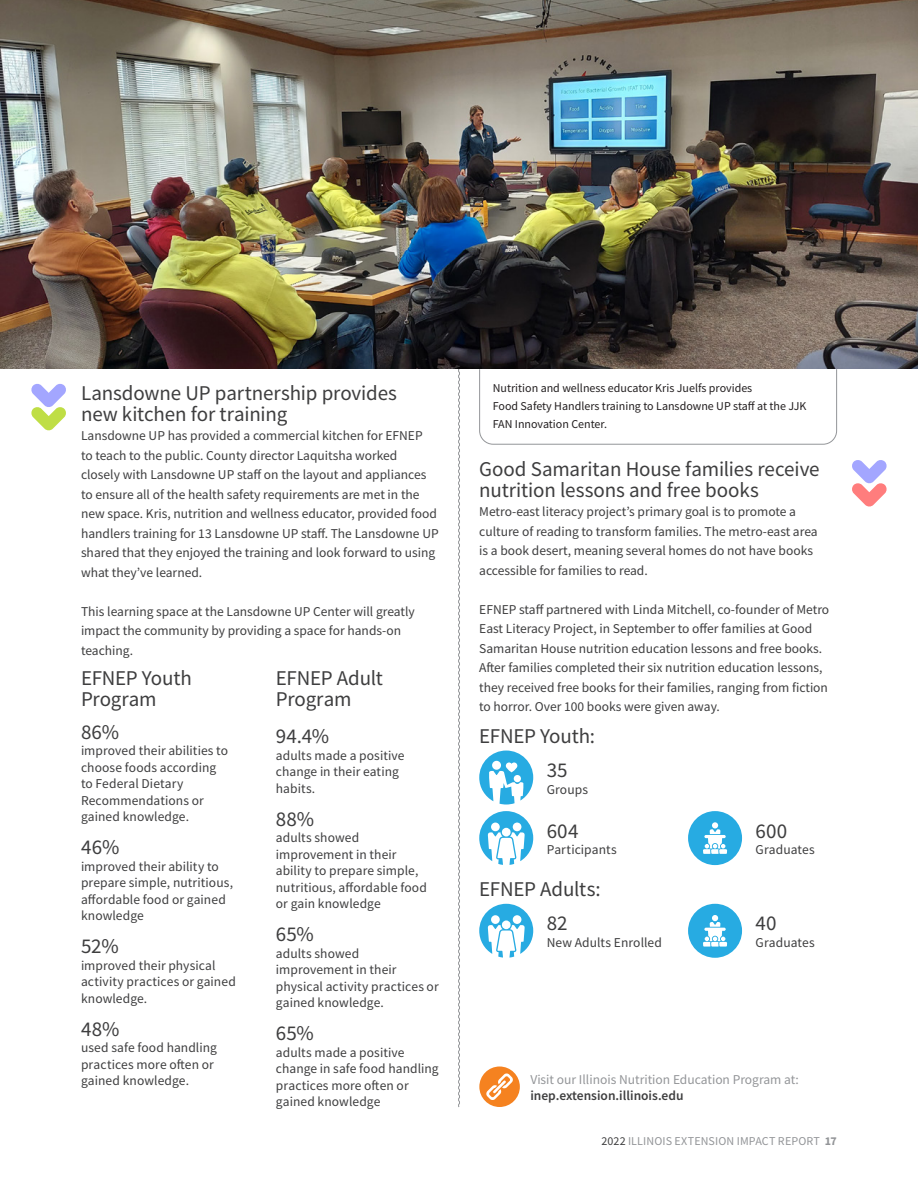
<style>
.page{position:relative;width:918px;height:1188px;background:#fff}
.page>*{position:absolute;margin:0;border:0;box-sizing:border-box;transform-origin:0 0}
.Article_Title{font:21px/21px "Source Sans Pro";letter-spacing:-.005em;color:#3e3e3f}
.Statistic_Number{font:21px "Source Sans Pro";letter-spacing:.005em;color:#3e3e3f}
.Article_Title-2{font:13.5px/19.5px "Source Sans Pro";color:#3e3e3f}
.Statistic_Text{font:13.5px/16.5px "Source Sans Pro";letter-spacing:.005em;color:#3e3e3f}
.Website_Call_to_Acti{font:13.5px "Source Sans Pro";color:#939598}
.Website_Call_to_Acti-2{font:600 13.5px "Source Sans Pro";color:#3e3e3f}
.Image_Caption{font:12px/18px "Source Sans Pro";color:#231f20}
.t1{font:12px "Source Sans Pro";letter-spacing:.01em;color:#939598}
.s1{color:#3e3e3f}
.s2{font-weight:700}
</style>
<div class="page">
<svg style="left:458px;top:369px;width:2px;height:738px"></svg>
<svg style="left:479px;top:369px;width:358px;height:76px"></svg>
<svg style="left:479px;top:1067px;width:41px;height:40px"></svg>
<svg style="left:479px;top:751px;width:54px;height:54px"></svg>
<svg style="left:479px;top:811px;width:54px;height:54px"></svg>
<svg style="left:479px;top:904px;width:54px;height:54px"></svg>
<svg style="left:688px;top:811px;width:54px;height:54px"></svg>
<svg style="left:688px;top:904px;width:54px;height:54px"></svg>
<svg style="left:31px;top:384px;width:35px;height:47px"></svg>
<img style="left:0;top:0;width:918px;height:369px">
<svg style="left:852px;top:460px;width:35px;height:47px"></svg>
<h2 class="Article_Title" style="left:81px;top:382px;width:317px">Lansdowne UP partnership provides new kitchen for training</h2>
<p class="Article_Title-2" style="left:81px;top:426px;width:359px">Lansdowne UP has provided a commercial kitchen for EFNEP<br>to teach to the public. County director Laquitsha worked closely with Lansdowne UP staff on the layout and appliances to ensure all of the health safety requirements are met in the new space. Kris, nutrition and wellness educator, provided food handlers training for 13 Lansdowne UP staff. The Lansdowne UP shared that they enjoyed the training and look forward to using what they’ve learned.</p>
<p class="Article_Title-2" style="left:81px;top:601px;width:335px">This learning space at the Lansdowne UP Center will greatly impact the community by providing a space for hands-on teaching.</p>
<h2 class="Article_Title" style="left:81px;top:667px;width:112px">EFNEP Youth<br>Program</h2>
<p class="Statistic_Number" style="left:81px;top:718px;width:40px">86%</p>
<p class="Statistic_Text" style="left:81px;top:742px;width:149px">improved their abilities to choose foods according to Federal Dietary<br>Recommendations or gained knowledge.</p>
<p class="Statistic_Number" style="left:81px;top:834px;width:40px">46%</p>
<p class="Statistic_Text" style="left:81px;top:858px;width:154px">improved their ability to prepare simple, nutritious, affordable food or gained knowledge</p>
<p class="Statistic_Number" style="left:81px;top:933px;width:39px">52%</p>
<p class="Statistic_Text" style="left:81px;top:957px;width:156px">improved their physical activity practices or gained knowledge.</p>
<p class="Statistic_Number" style="left:81px;top:1015px;width:40px">48%</p>
<p class="Statistic_Text" style="left:81px;top:1039px;width:137px">used safe food handling practices more often or gained knowledge.</p>
<h2 class="Article_Title" style="left:276px;top:667px;width:109px">EFNEP Adult<br>Program</h2>
<p class="Statistic_Number" style="left:276px;top:723px;width:55px">94.4%</p>
<p class="Statistic_Text" style="left:276px;top:747px;width:130px">adults made a positive change in their eating habits.</p>
<p class="Statistic_Number" style="left:276px;top:805px;width:40px">88%</p>
<p class="Statistic_Text" style="left:276px;top:829px;width:153px">adults showed improvement in their ability to prepare simple, nutritious, affordable food or gain knowledge</p>
<p class="Statistic_Number" style="left:276px;top:921px;width:40px">65%</p>
<p class="Statistic_Text" style="left:276px;top:945px;width:164px">adults showed improvement in their physical activity practices or gained knowledge.</p>
<p class="Statistic_Number" style="left:276px;top:1020px;width:40px">65%</p>
<p class="Statistic_Text" style="left:276px;top:1044px;width:164px">adults made a positive change in safe food handling practices more often or gained knowledge</p>
<p class="Image_Caption" style="left:493px;top:379px;width:315px">Nutrition and wellness educator Kris Juelfs provides<br>Food Safety Handlers training to Lansdowne UP staff at the JJK<br>FAN Innovation Center.</p>
<h2 class="Article_Title" style="left:479px;top:458px;width:342px">Good Samaritan House families receive nutrition lessons and free books</h2>
<h2 class="Article_Title-2" style="left:479px;top:502px;width:340px">Metro-east literacy project’s primary goal is to promote a culture of reading to transform families. The metro-east area is a book desert, meaning several homes do not have books accessible for families to read.</h2>
<p class="Article_Title-2" style="left:479px;top:599px;width:351px">EFNEP staff partnered with Linda Mitchell, co-founder of Metro East Literacy Project, in September to offer families at Good Samaritan House nutrition education lessons and free books.<br>After families completed their six nutrition education lessons, they received free books for their families, ranging from fiction to horror. Over 100 books were given away.</p>
<h2 class="Article_Title" style="left:479px;top:725px;width:117px">EFNEP Youth:</h2>
<p class="Statistic_Number" style="left:547px;top:757px;width:22px">35</p>
<p class="Statistic_Text" style="left:547px;top:781px;width:43px">Groups</p>
<p class="Statistic_Number" style="left:547px;top:817px;width:33px">604</p>
<p class="Statistic_Text" style="left:547px;top:841px;width:72px">Participants</p>
<h2 class="Article_Title" style="left:479px;top:878px;width:123px">EFNEP Adults:</h2>
<p class="Statistic_Number" style="left:547px;top:910px;width:22px">82</p>
<p class="Statistic_Text" style="left:547px;top:934px;width:117px">New Adults Enrolled</p>
<p class="Statistic_Number" style="left:756px;top:817px;width:33px">600</p>
<p class="Statistic_Text" style="left:756px;top:841px;width:61px">Graduates</p>
<p class="Statistic_Number" style="left:756px;top:910px;width:23px">40</p>
<p class="Statistic_Text" style="left:756px;top:934px;width:61px">Graduates</p>
<p class="Website_Call_to_Acti" style="left:530px;top:1071px;width:270px">Visit our Illinois Nutrition Education Program at:</p>
<p class="Website_Call_to_Acti-2" style="left:530px;top:1087px;width:155px">inep.extension.illinois.edu</p>
<p class="t1" style="left:601px;top:1133px;width:237px"><span class="s1">2022</span> ILLINOIS EXTENSION IMPACT REPORT <span class="s2">17</span></p>
</div>
